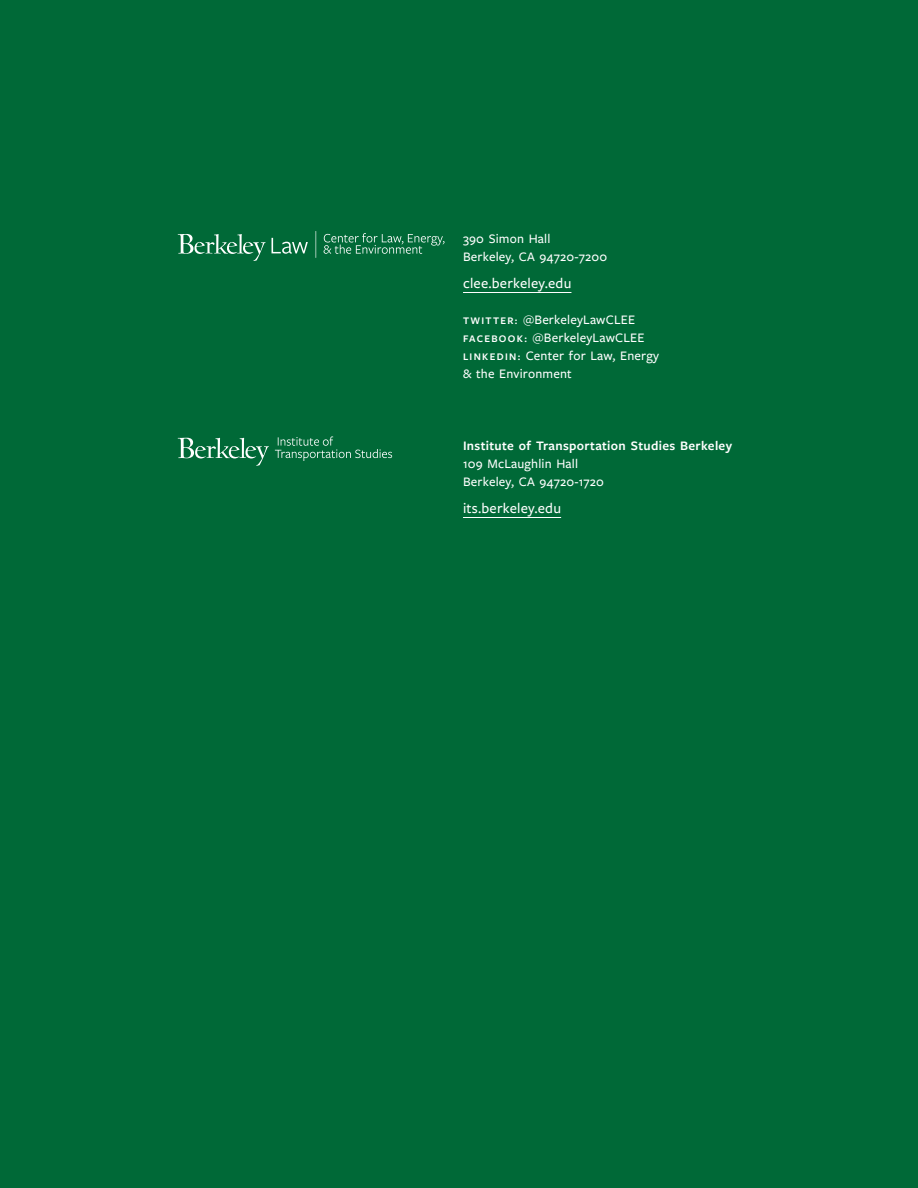
<style>
.page{position:relative;width:918px;height:1188px;background:#006937}
.page>*{position:absolute;margin:0;border:0;box-sizing:border-box;transform-origin:0 0}
.t1{font:500 15px "Freight Sans Pro";letter-spacing:.015em;color:#fff}
.t2{font:500 13.5px/18px "Freight Sans Pro";letter-spacing:.015em;color:#fff}
.t3{font:600 13.5px "Freight Sans Pro";letter-spacing:.025em;color:#fff}
.s1{font-weight:600;font-size:10.5px}
</style>
<div class="page">
<hr style="left:463px;top:292px;width:108px;height:1px;background:#fff">
<hr style="left:463px;top:517px;width:98px;height:1px;background:#fff">
<svg style="left:316px;top:231px;width:1px;height:27px"></svg>
<svg style="left:324px;top:233px;width:121px;height:21px"></svg>
<svg style="left:272px;top:238px;width:36px;height:16px"></svg>
<svg style="left:178px;top:234px;width:88px;height:27px"></svg>
<svg style="left:178px;top:438px;width:91px;height:28px"></svg>
<svg style="left:275px;top:436px;width:117px;height:25px"></svg>
<p class="t2" style="left:463px;top:229px;width:146px">390 Simon Hall<br>Berkeley, CA 94720-7200</p>
<p class="t1" style="left:463px;top:273px;width:110px">clee.berkeley.edu</p>
<p class="t2" style="left:463px;top:310px;width:198px"><span class="s1">TWITTER:</span> @BerkeleyLawCLEE<br><span class="s1">FACEBOOK:</span> @BerkeleyLawCLEE<br><span class="s1">LINKEDIN:</span> Center for Law, Energy &amp; the Environment</p>
<p class="t3" style="left:463px;top:436px;width:271px">Institute of Transportation Studies Berkeley</p>
<p class="t2" style="left:463px;top:454px;width:143px">109 McLaughlin Hall<br>Berkeley, CA 94720-1720</p>
<p class="t1" style="left:463px;top:498px;width:100px">its.berkeley.edu</p>
</div>
